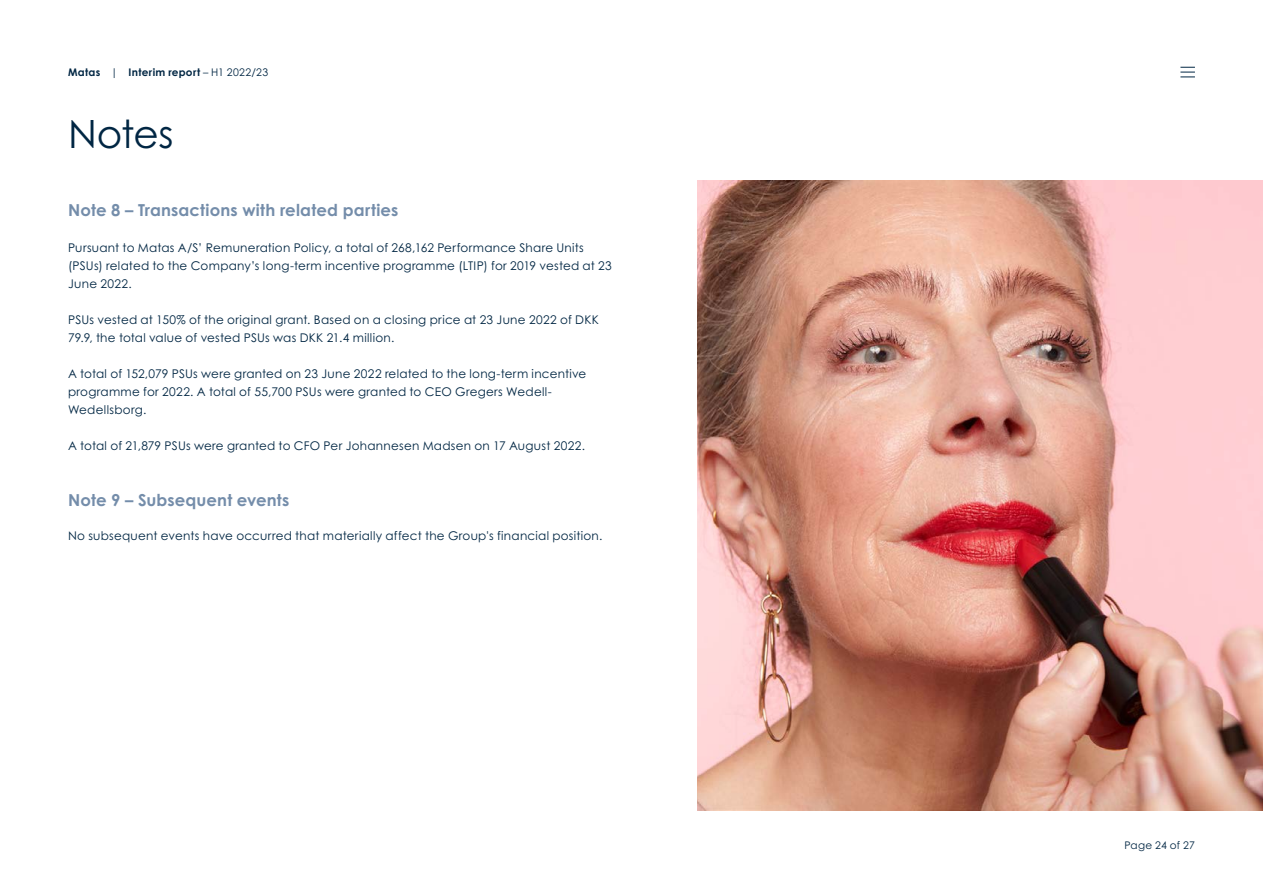
<style>
.page{position:relative;width:1263px;height:893px;background:#fff}
.page>*{position:absolute;margin:0;border:0;box-sizing:border-box;transform-origin:0 0}
.t1{font:39px "Century Gothic Pro";letter-spacing:-.02em;color:#002643}
.t2{font:700 16.5px "Century Gothic Pro";letter-spacing:.01em;color:#748daa}
.t3{font:12px/18px "Century Gothic Pro";letter-spacing:.02em;color:#002643}
.t4{font:700 10.5px "Century Gothic Pro";letter-spacing:.03em;color:#002643}
.t5{font:10.5px "Century Gothic Pro";letter-spacing:.015em;color:#002643}
.s1{font-weight:400}
</style>
<div class="page">
<img style="left:697px;top:180px;width:566px;height:630px">
<svg style="left:1180px;top:67px;width:15px;height:11px"></svg>
<p class="t4" style="left:68px;top:65px;width:202px">Matas <span class="s1">|</span> Interim report <span class="s1">– H1 2022/23</span></p>
<h1 class="t1" style="left:68px;top:110px;width:107px">Notes</h1>
<h2 class="t2" style="left:68px;top:200px;width:332px">Note 8 – Transactions with related parties</h2>
<p class="t3" style="left:68px;top:239px;width:545px">Pursuant to Matas A/S’ Remuneration Policy, a total of 268,162 Performance Share Units (PSUs) related to the Company’s long-term incentive programme (LTIP) for 2019 vested at 23<br>June 2022.</p>
<p class="t3" style="left:68px;top:311px;width:532px">PSUs vested at 150% of the original grant. Based on a closing price at 23 June 2022 of DKK<br>79.9, the total value of vested PSUs was DKK 21.4 million.</p>
<p class="t3" style="left:68px;top:365px;width:520px">A total of 152,079 PSUs were granted on 23 June 2022 related to the long-term incentive programme for 2022. A total of 55,700 PSUs were granted to CEO Gregers Wedell-<br>Wedellsborg.</p>
<p class="t3" style="left:68px;top:437px;width:519px">A total of 21,879 PSUs were granted to CFO Per Johannesen Madsen on 17 August 2022.</p>
<h2 class="t2" style="left:68px;top:490px;width:223px">Note 9 – Subsequent events</h2>
<p class="t3" style="left:68px;top:527px;width:536px">No subsequent events have occurred that materially affect the Group's financial position.</p>
<p class="t5" style="left:1124px;top:839px;width:72px">Page 24 of 27</p>
</div>
